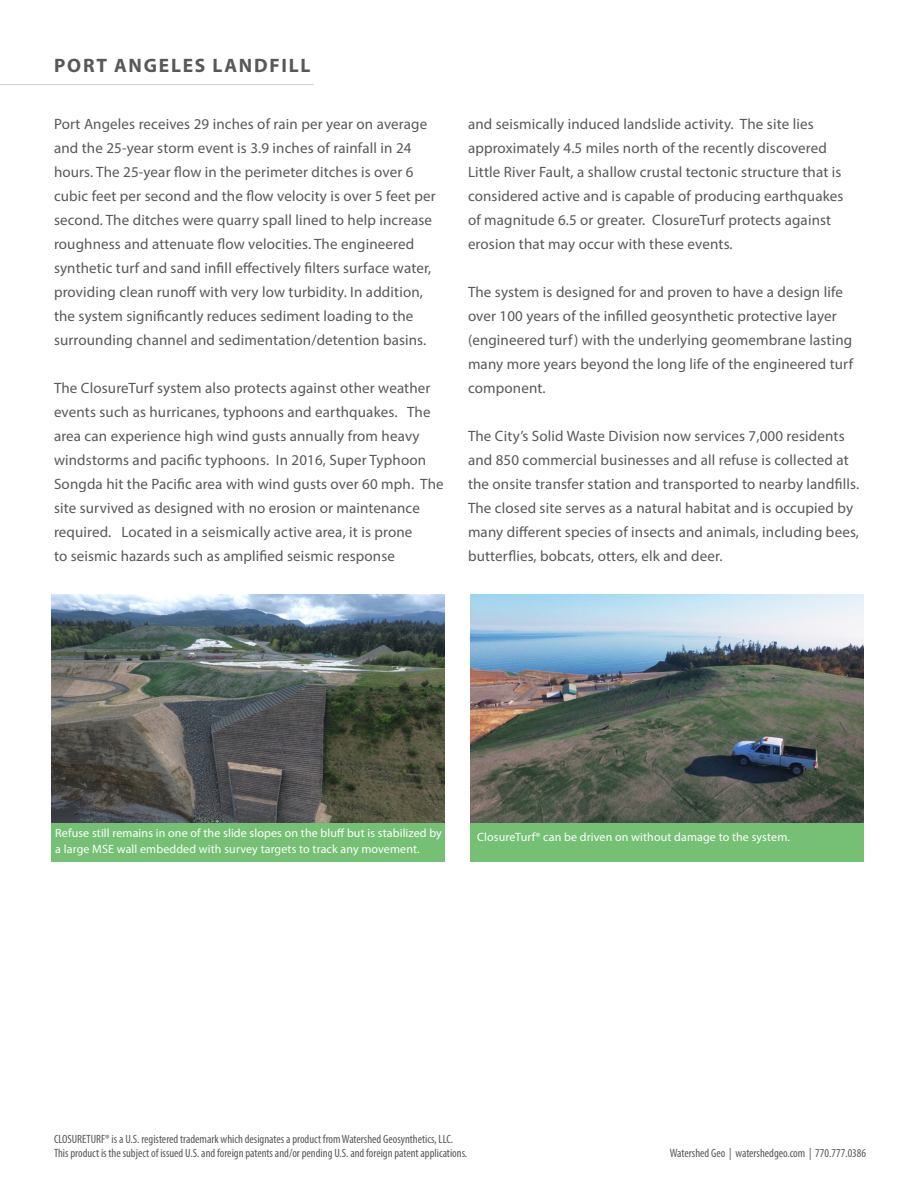
<style>
.page{position:relative;width:918px;height:1188px;background:#fff}
.page>*{position:absolute;margin:0;border:0;box-sizing:border-box;transform-origin:0 0}
.t1{font:700 19.5px "Myriad Pro";letter-spacing:.09em;color:#57585a}
.t2{font:15px/24px "Myriad Pro";letter-spacing:.01em;color:#57585a}
.t3{font:condensed 12px "Myriad Pro";color:#57585a}
.t4{font:12px/16.5px "Myriad Pro";letter-spacing:.01em;color:#fff}
</style>
<div class="page">
<hr style="left:0;top:84px;width:314px;height:1px;background:#d1d2d4">
<img style="left:52px;top:594px;width:393px;height:229px">
<div style="left:52px;top:823px;width:393px;height:39px;background:#75c075"></div>
<img style="left:471px;top:594px;width:393px;height:229px">
<div style="left:471px;top:823px;width:393px;height:39px;background:#75c075"></div>
<p class="t1" style="left:54px;top:53px;width:258px">PORT ANGELES LANDFILL</p>
<p class="t2" style="left:54px;top:112px;width:383px">Port Angeles receives 29 inches of rain per year on average and the 25-year storm event is 3.9 inches of rainfall in 24 hours. The 25-year flow in the perimeter ditches is over 6 cubic feet per second and the flow velocity is over 5 feet per second. The ditches were quarry spall lined to help increase roughness and attenuate flow velocities. The engineered synthetic turf and sand infill effectively filters surface water, providing clean runoff with very low turbidity. In addition, the system significantly reduces sediment loading to the surrounding channel and sedimentation/detention basins.</p>
<p class="t2" style="left:54px;top:376px;width:391px">The ClosureTurf system also protects against other weather events such as hurricanes, typhoons and earthquakes. The area can experience high wind gusts annually from heavy windstorms and pacific typhoons. In 2016, Super Typhoon Songda hit the Pacific area with wind gusts over 60 mph. The site survived as designed with no erosion or maintenance required. Located in a seismically active area, it is prone<br>to seismic hazards such as amplified seismic response</p>
<p class="t2" style="left:468px;top:112px;width:377px">and seismically induced landslide activity. The site lies approximately 4.5 miles north of the recently discovered Little River Fault, a shallow crustal tectonic structure that is considered active and is capable of producing earthquakes of magnitude 6.5 or greater. ClosureTurf protects against erosion that may occur with these events.</p>
<p class="t2" style="left:468px;top:280px;width:387px">The system is designed for and proven to have a design life over 100 years of the infilled geosynthetic protective layer (engineered turf) with the underlying geomembrane lasting many more years beyond the long life of the engineered turf component.</p>
<p class="t2" style="left:468px;top:424px;width:393px">The City’s Solid Waste Division now services 7,000 residents and 850 commercial businesses and all refuse is collected at the onsite transfer station and transported to nearby landfills.<br>The closed site serves as a natural habitat and is occupied by many different species of insects and animals, including bees, butterflies, bobcats, otters, elk and deer.</p>
<p class="t4" style="left:55px;top:824px;width:388px">Refuse still remains in one of the slide slopes on the bluff but is stabilized by a large MSE wall embedded with survey targets to track any movement.</p>
<p class="t4" style="left:477px;top:828px;width:314px">ClosureTurf® can be driven on without damage to the system.</p>
<p class="t3" style="left:54px;top:1132px;width:401px">CLOSURETURF® is a U.S. registered trademark which designates a product from Watershed Geosynthetics, LLC.</p>
<p class="t3" style="left:54px;top:1146px;width:415px">This product is the subject of issued U.S. and foreign patents and/or pending U.S. and foreign patent applications.</p>
<p class="t3" style="left:670px;top:1145px;width:198px">Watershed Geo | watershedgeo.com | 770.777.0386</p>
</div>
